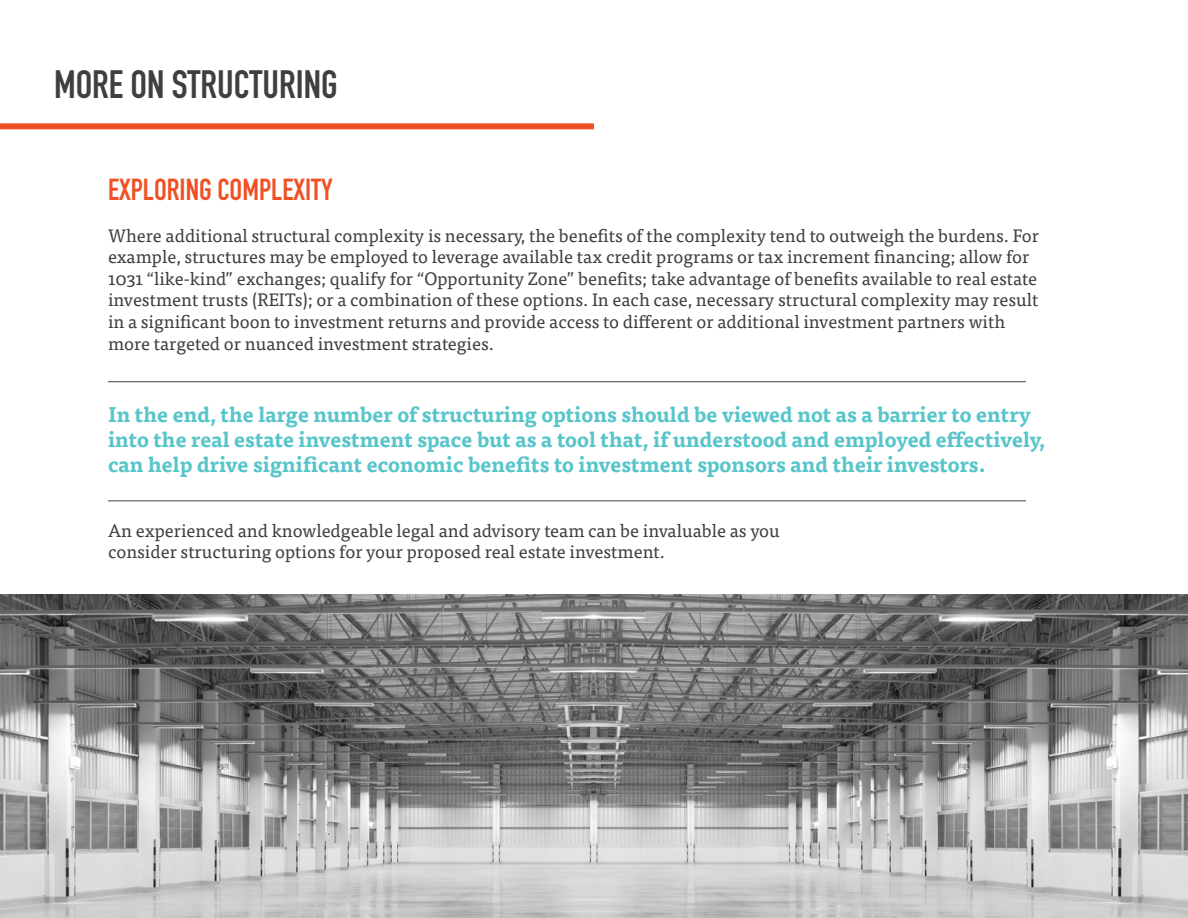
<style>
.page{position:relative;width:1188px;height:918px;background:#fff}
.page>*{position:absolute;margin:0;border:0;box-sizing:border-box;transform-origin:0 0}
.t1{font:700 39px "DIN Condensed";color:#3f3f3f}
.t2{font:700 30px "DIN Condensed";color:#f05124}
.t3{font:700 21px/25.2px "Tisa Pro";color:#57c5ca}
.t4{font:18px/21.6px "Tisa Pro";color:#3f3f3f}
</style>
<div class="page">
<div style="left:0;top:123px;width:594px;height:6px;background:#f05124"></div>
<img style="left:0;top:594px;width:1188px;height:324px">
<hr style="left:108px;top:381px;width:918px;height:1px;background:#3f3f3f">
<hr style="left:108px;top:500px;width:918px;height:1px;background:#3f3f3f">
<h1 class="t1" style="left:54px;top:58px;width:285px">MORE ON STRUCTURING</h1>
<h2 class="t2" style="left:108px;top:169px;width:226px">EXPLORING COMPLEXITY</h2>
<p class="t4" style="left:108px;top:223px;width:932px">Where additional structural complexity is necessary, the benefits of the complexity tend to outweigh the burdens. For example, structures may be employed to leverage available tax credit programs or tax increment financing; allow for 1031 “like-kind” exchanges; qualify for “Opportunity Zone” benefits; take advantage of benefits available to real estate investment trusts (REITs); or a combination of these options. In each case, necessary structural complexity may result in a significant boon to investment returns and provide access to different or additional investment partners with more targeted or nuanced investment strategies.</p>
<p class="t3" style="left:108px;top:400px;width:939px">In the end, the large number of structuring options should be viewed not as a barrier to entry into the real estate investment space but as a tool that, if understood and employed effectively, can help drive significant economic benefits to investment sponsors and their investors.</p>
<p class="t4" style="left:108px;top:519px;width:673px">An experienced and knowledgeable legal and advisory team can be invaluable as you consider structuring options for your proposed real estate investment.</p>
</div>
